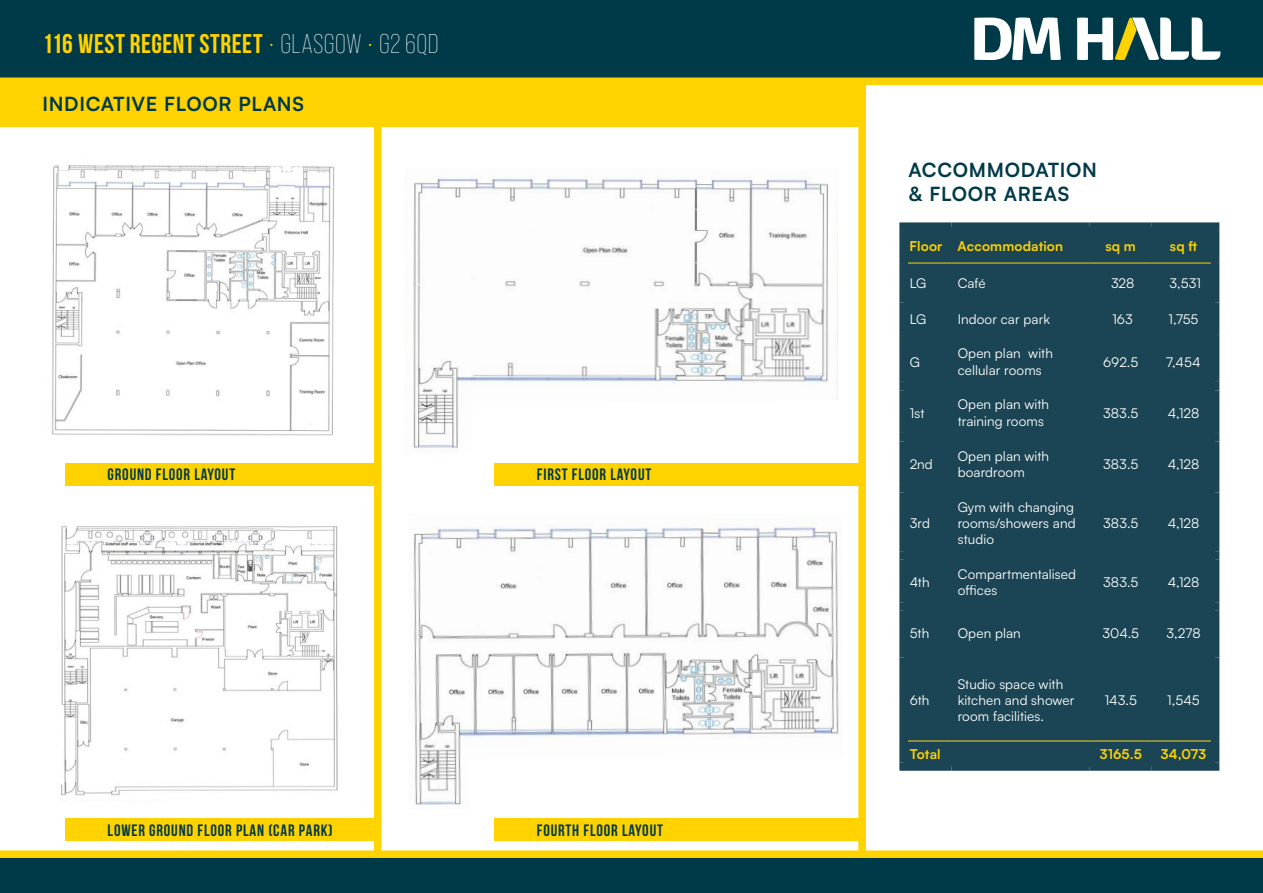
<style>
.page{position:relative;width:1263px;height:893px;background:#fff}
.page>*{position:absolute;margin:0;border:0;box-sizing:border-box;transform-origin:0 0}
.t1{font:700 27px "Bebas Neue";letter-spacing:.02em;color:#ffd300}
.t2{font:700 19.5px/23.4px "Satoshi";letter-spacing:.035em;color:#003a48}
.t3{font:700 16.5px "Bebas Neue";letter-spacing:.05em;color:#003a48}
.t4{font:13.5px/16.2px "Satoshi";letter-spacing:.01em;color:#fff}
.t5{font:700 13.5px "Satoshi";letter-spacing:.01em;color:#ffd300}
.s1{font-family:"Bebas Neue Pro";font-weight:300}
.s2{font-family:"Bebas Neue Pro";font-weight:300;color:#fff}
</style>
<div class="page">
<img style="left:58px;top:524px;width:280px;height:272px">
<div style="left:858px;top:111px;width:8px;height:747px;background:#ffd300"></div>
<div style="left:374px;top:81px;width:7px;height:812px;background:#ffd300"></div>
<div style="left:0;top:854px;width:1263px;height:39px;background:#003a48"></div>
<div style="left:0;top:0;width:1263px;height:82px;background:#003a48"></div>
<div style="left:0;top:850px;width:1263px;height:8px;background:#ffd300"></div>
<div style="left:0;top:78px;width:1263px;height:7px;background:#ffd300"></div>
<div style="left:0;top:82px;width:866px;height:45px;background:#ffd300"></div>
<svg style="left:974px;top:18px;width:87px;height:42px"></svg>
<svg style="left:1077px;top:18px;width:143px;height:42px"></svg>
<div style="left:908px;top:231px;width:303px;height:531px;background:#1b4554"></div>
<hr style="left:908px;top:263px;width:44px;height:1px;background:#ffd300">
<hr style="left:952px;top:263px;width:138px;height:1px;background:#ffd300">
<hr style="left:1090px;top:263px;width:62px;height:1px;background:#ffd300">
<hr style="left:1152px;top:263px;width:59px;height:1px;background:#ffd300">
<div style="left:899px;top:222px;width:53px;height:9px;background:#1b4554"></div>
<div style="left:899px;top:231px;width:9px;height:32px;background:#1b4554"></div>
<div style="left:952px;top:222px;width:138px;height:9px;background:#1b4554"></div>
<div style="left:1090px;top:222px;width:62px;height:9px;background:#1b4554"></div>
<div style="left:1152px;top:222px;width:67px;height:9px;background:#1b4554"></div>
<div style="left:1211px;top:231px;width:8px;height:32px;background:#1b4554"></div>
<div style="left:899px;top:263px;width:9px;height:39px;background:#1b4554"></div>
<div style="left:1211px;top:263px;width:8px;height:39px;background:#1b4554"></div>
<div style="left:899px;top:302px;width:9px;height:33px;background:#1b4554"></div>
<div style="left:1211px;top:302px;width:8px;height:33px;background:#1b4554"></div>
<div style="left:899px;top:335px;width:9px;height:47px;background:#1b4554"></div>
<div style="left:1211px;top:335px;width:8px;height:47px;background:#1b4554"></div>
<div style="left:899px;top:382px;width:53px;height:8px;background:#1b4554"></div>
<div style="left:899px;top:390px;width:9px;height:43px;background:#1b4554"></div>
<div style="left:1090px;top:382px;width:62px;height:8px;background:#1b4554"></div>
<div style="left:1152px;top:382px;width:67px;height:8px;background:#1b4554"></div>
<div style="left:1211px;top:390px;width:8px;height:43px;background:#1b4554"></div>
<div style="left:899px;top:433px;width:53px;height:8px;background:#1b4554"></div>
<div style="left:899px;top:441px;width:9px;height:43px;background:#1b4554"></div>
<div style="left:1090px;top:433px;width:62px;height:8px;background:#1b4554"></div>
<div style="left:1152px;top:433px;width:67px;height:8px;background:#1b4554"></div>
<div style="left:1211px;top:441px;width:8px;height:43px;background:#1b4554"></div>
<div style="left:899px;top:484px;width:53px;height:8px;background:#1b4554"></div>
<div style="left:899px;top:492px;width:9px;height:59px;background:#1b4554"></div>
<div style="left:1090px;top:484px;width:62px;height:8px;background:#1b4554"></div>
<div style="left:1152px;top:484px;width:67px;height:8px;background:#1b4554"></div>
<div style="left:1211px;top:492px;width:8px;height:59px;background:#1b4554"></div>
<div style="left:899px;top:551px;width:53px;height:9px;background:#1b4554"></div>
<div style="left:899px;top:560px;width:9px;height:42px;background:#1b4554"></div>
<div style="left:1090px;top:551px;width:62px;height:9px;background:#1b4554"></div>
<div style="left:1152px;top:551px;width:67px;height:9px;background:#1b4554"></div>
<div style="left:1211px;top:560px;width:8px;height:42px;background:#1b4554"></div>
<div style="left:899px;top:602px;width:53px;height:9px;background:#1b4554"></div>
<div style="left:899px;top:611px;width:9px;height:47px;background:#1b4554"></div>
<div style="left:1090px;top:602px;width:62px;height:9px;background:#1b4554"></div>
<div style="left:1152px;top:602px;width:67px;height:9px;background:#1b4554"></div>
<div style="left:1211px;top:611px;width:8px;height:47px;background:#1b4554"></div>
<div style="left:899px;top:658px;width:9px;height:83px;background:#1b4554"></div>
<div style="left:1211px;top:658px;width:8px;height:83px;background:#1b4554"></div>
<div style="left:899px;top:741px;width:9px;height:21px;background:#1b4554"></div>
<div style="left:1211px;top:741px;width:8px;height:21px;background:#1b4554"></div>
<div style="left:899px;top:762px;width:53px;height:9px;background:#1b4554"></div>
<div style="left:952px;top:762px;width:138px;height:9px;background:#1b4554"></div>
<div style="left:1090px;top:762px;width:62px;height:9px;background:#1b4554"></div>
<div style="left:1152px;top:762px;width:67px;height:9px;background:#1b4554"></div>
<div style="left:952px;top:382px;width:138px;height:8px;background:#1b4554"></div>
<div style="left:952px;top:433px;width:138px;height:8px;background:#1b4554"></div>
<div style="left:952px;top:484px;width:138px;height:8px;background:#1b4554"></div>
<div style="left:952px;top:551px;width:138px;height:9px;background:#1b4554"></div>
<div style="left:952px;top:602px;width:138px;height:9px;background:#1b4554"></div>
<hr style="left:908px;top:741px;width:44px;height:1px;background:#ffd718">
<hr style="left:952px;top:741px;width:138px;height:1px;background:#ffd718">
<hr style="left:1090px;top:741px;width:62px;height:1px;background:#ffd718">
<hr style="left:1152px;top:741px;width:59px;height:1px;background:#ffd718">
<div style="left:65px;top:818px;width:313px;height:23px;background:#ffd300"></div>
<img style="left:51px;top:165px;width:284px;height:271px">
<div style="left:65px;top:463px;width:313px;height:22px;background:#ffd300"></div>
<img style="left:413px;top:170px;width:425px;height:282px">
<div style="left:494px;top:463px;width:368px;height:22px;background:#ffd300"></div>
<img style="left:413px;top:524px;width:426px;height:281px">
<div style="left:494px;top:818px;width:368px;height:23px;background:#ffd300"></div>
<h1 class="t1" style="left:43px;top:29px;width:397px">116 WEST REGENT STREET <span class="s1">•</span> <span class="s2">GLASGOW</span> <span class="s1">•</span> <span class="s2">G2 6QD</span></h1>
<h2 class="t2" style="left:43px;top:91px;width:263px">INDICATIVE FLOOR PLANS</h2>
<p class="t3" style="left:108px;top:466px;width:129px">GROUND FLOOR LAYOUT</p>
<p class="t3" style="left:537px;top:466px;width:116px">FIRST FLOOR LAYOUT</p>
<p class="t3" style="left:108px;top:821px;width:226px">LOWER GROUND FLOOR PLAN (CAR PARK)</p>
<p class="t3" style="left:537px;top:821px;width:128px">FOURTH FLOOR LAYOUT</p>
<h2 class="t2" style="left:908px;top:157px;width:190px">ACCOMMODATION &amp; FLOOR AREAS</h2>
<p class="t5" style="left:910px;top:236px;width:155px">Floor Accommodation</p>
<p class="t5" style="left:1105px;top:236px;width:32px">sq m</p>
<p class="t5" style="left:1170px;top:236px;width:29px">sq ft</p>
<p class="t4" style="left:910px;top:274px;width:18px">LG</p>
<p class="t4" style="left:958px;top:274px;width:30px">Café</p>
<p class="t4" style="left:1111px;top:274px;width:25px">328</p>
<p class="t4" style="left:1169px;top:274px;width:33px">3,531</p>
<p class="t4" style="left:910px;top:310px;width:18px">LG</p>
<p class="t4" style="left:958px;top:310px;width:94px">Indoor car park</p>
<p class="t4" style="left:1112px;top:310px;width:22px">163</p>
<p class="t4" style="left:1168px;top:310px;width:32px">1,755</p>
<p class="t4" style="left:910px;top:353px;width:12px">G</p>
<p class="t4" style="left:958px;top:345px;width:97px">Open plan with cellular rooms</p>
<p class="t4" style="left:1103px;top:353px;width:37px">692.5</p>
<p class="t4" style="left:1166px;top:353px;width:36px">7,454</p>
<p class="t4" style="left:910px;top:404px;width:16px">1st</p>
<p class="t4" style="left:958px;top:396px;width:93px">Open plan with training rooms</p>
<p class="t4" style="left:1103px;top:404px;width:37px">383.5</p>
<p class="t4" style="left:1168px;top:404px;width:33px">4,128</p>
<p class="t4" style="left:910px;top:455px;width:25px">2nd</p>
<p class="t4" style="left:958px;top:447px;width:93px">Open plan with boardroom</p>
<p class="t4" style="left:1103px;top:455px;width:37px">383.5</p>
<p class="t4" style="left:1168px;top:455px;width:33px">4,128</p>
<p class="t4" style="left:910px;top:514px;width:22px">3rd</p>
<p class="t4" style="left:958px;top:498px;width:119px;text-align:justify">Gym with changing rooms/showers and studio</p>
<p class="t4" style="left:1103px;top:514px;width:37px">383.5</p>
<p class="t4" style="left:1168px;top:514px;width:33px">4,128</p>
<p class="t4" style="left:910px;top:573px;width:21px">4th</p>
<p class="t4" style="left:958px;top:565px;width:120px">Compartmentalised offices</p>
<p class="t4" style="left:1103px;top:573px;width:37px">383.5</p>
<p class="t4" style="left:1168px;top:573px;width:33px">4,128</p>
<p class="t4" style="left:910px;top:624px;width:21px">5th</p>
<p class="t4" style="left:958px;top:624px;width:65px">Open plan</p>
<p class="t4" style="left:1102px;top:624px;width:38px">304.5</p>
<p class="t4" style="left:1166px;top:624px;width:36px">3,278</p>
<p class="t4" style="left:910px;top:692px;width:21px">6th</p>
<p class="t4" style="left:958px;top:675px;width:118px">Studio space with kitchen and shower room facilities.</p>
<p class="t4" style="left:1105px;top:692px;width:34px">143.5</p>
<p class="t4" style="left:1167px;top:692px;width:34px">1,545</p>
<p class="t5" style="left:910px;top:744px;width:32px">Total</p>
<p class="t5" style="left:1100px;top:744px;width:43px">3165.5</p>
<p class="t5" style="left:1161px;top:744px;width:47px">34,073</p>
</div>
